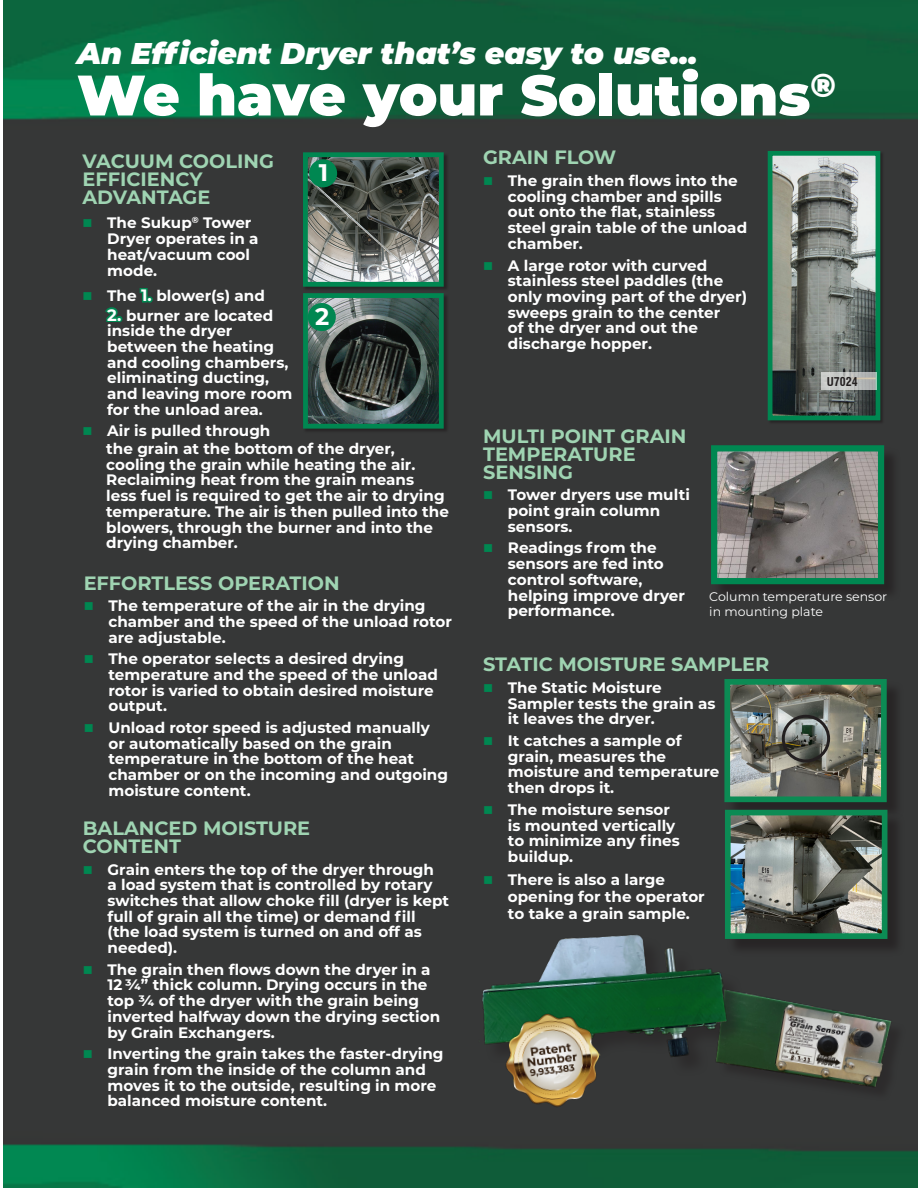
<style>
.page{position:relative;width:918px;height:1188px;background:#fff}
.page>*{position:absolute;margin:0;border:0;box-sizing:border-box;transform-origin:0 0}
.Subheading{font:900 57px "Montserrat";color:#fff}
.Subheading-2{font:italic 900 30px "Montserrat";color:#fff}
.t1{font:700 24px "Montserrat";color:#fff}
.Light_Green_Subtitle{font:700 19.35px/17.9px "Montserrat";color:#9fd4b2}
.t2{font:700 15.15px/15.8px "Montserrat";color:#fff}
.cutline{font:12.45px/15px "Montserrat";color:#fff}
.t3{font:700 condensed 11.85px "Swiss 721 BT";color:#231f20}
.s1{font-size:16.5px;color:#008751}
</style>
<div class="page">
<img style="left:3px;top:0;width:915px;height:1188px">
<div style="left:713px;top:447px;width:188px;height:154px;background:#2c2d2d"></div>
<img style="left:718px;top:452px;width:159px;height:125px">
<div style="left:711px;top:445px;width:173px;height:139px;border:6px solid #008751"></div>
<div style="left:304px;top:294px;width:145px;height:140px;background:#2c2a2a"></div>
<img style="left:309px;top:299px;width:129px;height:124px">
<div style="left:303px;top:293px;width:141px;height:136px;border:5px solid #008751"></div>
<div style="left:768px;top:151px;width:116px;height:273px;background:#231f20;opacity:.75"></div>
<img style="left:774px;top:157px;width:100px;height:257px">
<div style="left:768px;top:151px;width:112px;height:269px;border:5px solid #008751"></div>
<svg style="left:821px;top:373px;width:55px;height:17px"></svg>
<div style="left:727px;top:681px;width:177px;height:138px;background:#231f20;opacity:.75"></div>
<img style="left:731px;top:686px;width:149px;height:109px">
<div style="left:724px;top:679px;width:163px;height:123px;border:6px solid #0c8b54"></div>
<div style="left:727px;top:812px;width:178px;height:145px;background:#231f20;opacity:.75"></div>
<img style="left:732px;top:817px;width:148px;height:115px">
<div style="left:725px;top:810px;width:162px;height:129px;border:6px solid #0c8b54"></div>
<img style="left:786px;top:951px;width:130px;height:180px">
<img style="left:452px;top:853px;width:334px;height:288px">
<div style="left:308px;top:303px;width:28px;height:28px;background:#008751;border-radius:50%"></div>
<div style="left:304px;top:153px;width:145px;height:139px;background:#2c2a2a"></div>
<img style="left:309px;top:158px;width:129px;height:123px">
<div style="left:303px;top:152px;width:141px;height:135px;border:5px solid #008751"></div>
<div style="left:309px;top:159px;width:28px;height:28px;background:#008751;border-radius:50%"></div>
<div style="left:782px;top:715px;width:48px;height:48px;border:3px solid #231f20;border-radius:50%"></div>
<img style="left:497px;top:1004px;width:109px;height:113px">
<svg style="left:84px;top:220px;width:7px;height:8px"></svg>
<svg style="left:84px;top:292px;width:7px;height:8px"></svg>
<svg style="left:84px;top:428px;width:7px;height:7px"></svg>
<svg style="left:84px;top:866px;width:8px;height:8px"></svg>
<svg style="left:84px;top:966px;width:8px;height:8px"></svg>
<svg style="left:84px;top:1050px;width:8px;height:8px"></svg>
<svg style="left:85px;top:602px;width:8px;height:8px"></svg>
<svg style="left:85px;top:655px;width:8px;height:8px"></svg>
<svg style="left:85px;top:724px;width:8px;height:8px"></svg>
<svg style="left:484px;top:492px;width:8px;height:7px"></svg>
<svg style="left:484px;top:545px;width:8px;height:7px"></svg>
<svg style="left:484px;top:177px;width:8px;height:8px"></svg>
<svg style="left:484px;top:262px;width:8px;height:8px"></svg>
<svg style="left:484px;top:684px;width:8px;height:8px"></svg>
<svg style="left:484px;top:737px;width:8px;height:8px"></svg>
<svg style="left:484px;top:806px;width:8px;height:8px"></svg>
<svg style="left:484px;top:876px;width:8px;height:8px"></svg>
<p class="Subheading-2" style="left:77px;top:31px;width:622px">An Efficient Dryer that’s easy to use...</p>
<p class="Subheading" style="left:77px;top:52px;width:760px">We have your Solutions<sup>®</sup></p>
<p class="Light_Green_Subtitle" style="left:82px;top:152px;width:193px">VACUUM COOLING<br>EFFICIENCY<br>ADVANTAGE</p>
<p class="t2" style="left:107px;top:214px;width:153px">The Sukup<sup>®</sup> Tower<br>Dryer operates in a heat/vacuum cool mode.</p>
<p class="t2" style="left:107px;top:287px;width:159px">The <span class="s1">1.</span> blower(s) and</p>
<p class="t2" style="left:107px;top:307px;width:187px"><span class="s1">2.</span> burner are located inside the dryer between the heating and cooling chambers, eliminating ducting, and leaving more room for the unload area.</p>
<p class="t2" style="left:107px;top:422px;width:165px">Air is pulled through</p>
<p class="t1" style="left:319px;top:155px;width:11px">1</p>
<p class="t1" style="left:315px;top:299px;width:16px">2</p>
<p class="t2" style="left:106px;top:440px;width:344px">the grain at the bottom of the dryer, cooling the grain while heating the air.<br>Reclaiming heat from the grain means<br>less fuel is required to get the air to drying temperature. The air is then pulled into the blowers, through the burner and into the drying chamber.</p>
<p class="Light_Green_Subtitle" style="left:84px;top:573px;width:258px">EFFORTLESS OPERATION</p>
<p class="t2" style="left:108px;top:597px;width:345px">The temperature of the air in the drying chamber and the speed of the unload rotor are adjustable.</p>
<p class="t2" style="left:108px;top:650px;width:331px">The operator selects a desired drying temperature and the speed of the unload rotor is varied to obtain desired moisture output.</p>
<p class="t2" style="left:108px;top:719px;width:341px">Unload rotor speed is adjusted manually or automatically based on the grain temperature in the bottom of the heat chamber or on the incoming and outgoing moisture content.</p>
<p class="Light_Green_Subtitle" style="left:83px;top:818px;width:229px">BALANCED MOISTURE</p>
<p class="Light_Green_Subtitle" style="left:83px;top:836px;width:100px">CONTENT</p>
<p class="t2" style="left:108px;top:861px;width:343px">Grain enters the top of the dryer through<br>a load system that is controlled by rotary switches that allow choke fill (dryer is kept full of grain all the time) or demand fill (the load system is turned on and off as needed).</p>
<p class="t2" style="left:108px;top:961px;width:334px">The grain then flows down the dryer in a 12 ¾” thick column. Drying occurs in the top ¾ of the dryer with the grain being inverted halfway down the drying section by Grain Exchangers.</p>
<p class="t2" style="left:108px;top:1045px;width:337px">Inverting the grain takes the faster-drying grain from the inside of the column and moves it to the outside, resulting in more balanced moisture content.</p>
<p class="Light_Green_Subtitle" style="left:483px;top:148px;width:135px">GRAIN FLOW</p>
<p class="t2" style="left:508px;top:172px;width:241px">The grain then flows into the cooling chamber and spills out onto the flat, stainless steel grain table of the unload chamber.</p>
<p class="t2" style="left:508px;top:256px;width:241px">A large rotor with curved stainless steel paddles (the only moving part of the dryer) sweeps grain to the center<br>of the dryer and out the discharge hopper.</p>
<p class="t3" style="left:827px;top:375px;width:32px">U7024</p>
<p class="Light_Green_Subtitle" style="left:483px;top:426px;width:205px">MULTI POINT GRAIN<br>TEMPERATURE<br>SENSING</p>
<p class="t2" style="left:508px;top:486px;width:184px">Tower dryers use multi point grain column sensors.</p>
<p class="t2" style="left:508px;top:539px;width:179px">Readings from the sensors are fed into control software, helping improve dryer performance.</p>
<p class="cutline" style="left:709px;top:589px;width:180px">Column temperature sensor in mounting plate</p>
<p class="Light_Green_Subtitle" style="left:483px;top:655px;width:288px">STATIC MOISTURE SAMPLER</p>
<p class="t2" style="left:508px;top:679px;width:209px">The Static Moisture<br>Sampler tests the grain as it leaves the dryer.</p>
<p class="t2" style="left:508px;top:732px;width:213px">It catches a sample of grain, measures the moisture and temperature then drops it.</p>
<p class="t2" style="left:508px;top:801px;width:173px">The moisture sensor is mounted vertically to minimize any fines buildup.</p>
<p class="t2" style="left:508px;top:870px;width:198px;line-height:17.1px">There is also a large opening for the operator to take a grain sample.</p>
</div>
